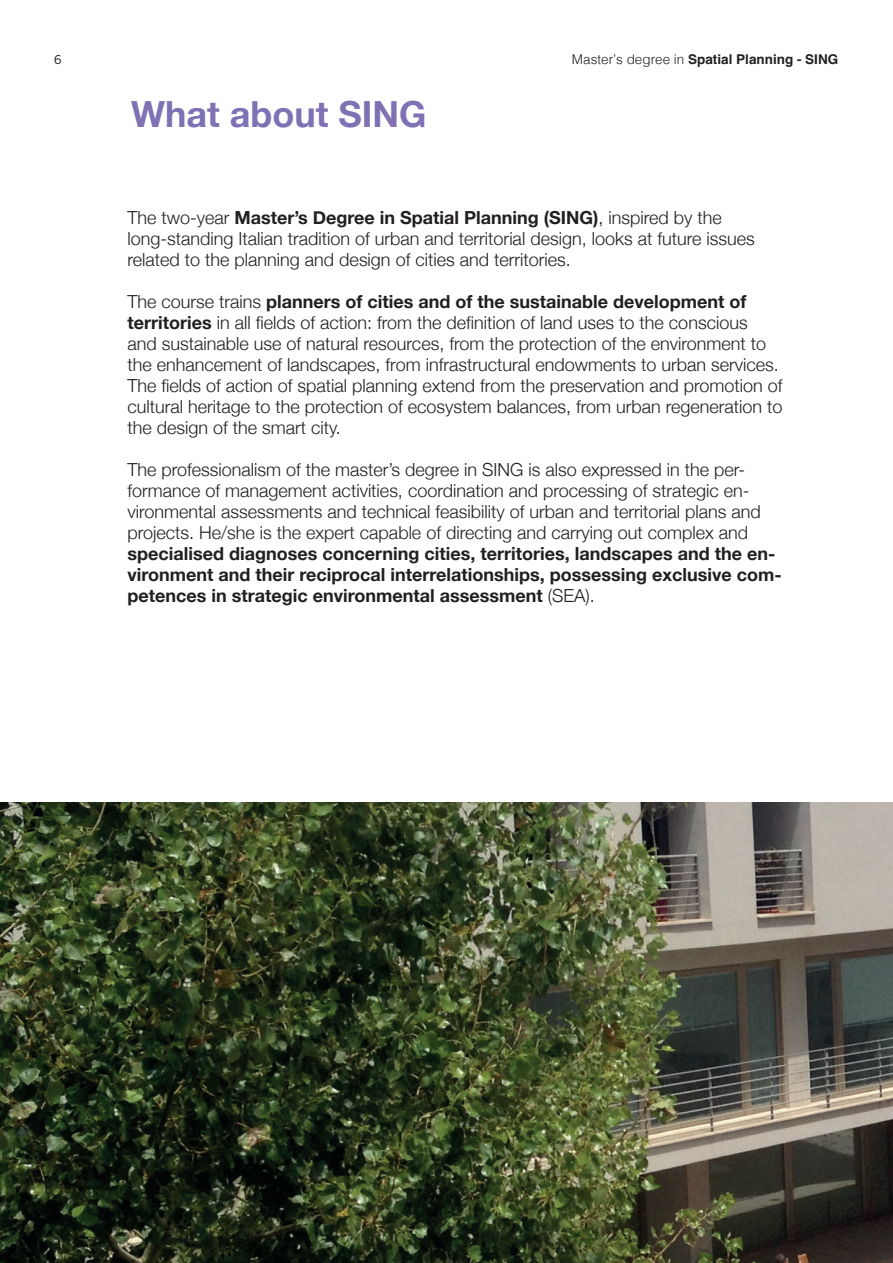
<style>
.page{position:relative;width:893px;height:1263px;background:#fff}
.page>*{position:absolute;margin:0;border:0;box-sizing:border-box;transform-origin:0 0}
.t1{font:700 36px "Helvetica Neue";color:#7f71b3}
.t2{font:300 18px/21px "Helvetica Neue";color:#231f20}
.t3{font:700 18px/21px "Helvetica Neue";color:#231f20}
.t4{font:700 13.5px "Helvetica";color:#231f20}
.t5{font:12px "Benton Sans";color:#231f20}
.s1{font-weight:300}
.s2{font-weight:700}
</style>
<div class="page">
<img style="left:0;top:803px;width:893px;height:460px">
<p class="t5" style="left:54px;top:53px;width:9px">6</p>
<p class="t4" style="left:572px;top:54px;width:268px"><span class="s1">Master’s degree in</span> Spatial Planning - SING</p>
<h1 class="t1" style="left:131px;top:92px;width:297px">What about SING</h1>
<p class="t2" style="left:128px;top:206px;width:629px">The two-year <span class="s2">Master’s Degree in Spatial Planning (SING)</span>, inspired by the long-standing Italian tradition of urban and territorial design, looks at future issues related to the planning and design of cities and territories.</p>
<p class="t2" style="left:128px;top:290px;width:656px">The course trains <span class="s2">planners of cities and of the sustainable development of territories</span> in all fields of action: from the definition of land uses to the conscious<br>and sustainable use of natural resources, from the protection of the environment to the enhancement of landscapes, from infrastructural endowments to urban services.<br>The fields of action of spatial planning extend from the preservation and promotion of cultural heritage to the protection of ecosystem balances, from urban regeneration to the design of the smart city.</p>
<p class="t2" style="left:128px;top:459px;width:635px">The professionalism of the master’s degree in SING is also expressed in the per&shy;formance of management activities, coordination and processing of strategic en&shy;vironmental assessments and technical feasibility of urban and territorial plans and projects. He/she is the expert capable of directing and carrying out complex and</p>
<p class="t3" style="left:128px;top:543px;width:656px">specialised diagnoses concerning cities, territories, landscapes and the en&shy;vironment and their reciprocal interrelationships, possessing exclusive com&shy;petences in strategic environmental assessment <span class="s1">(SEA).</span></p>
</div>
